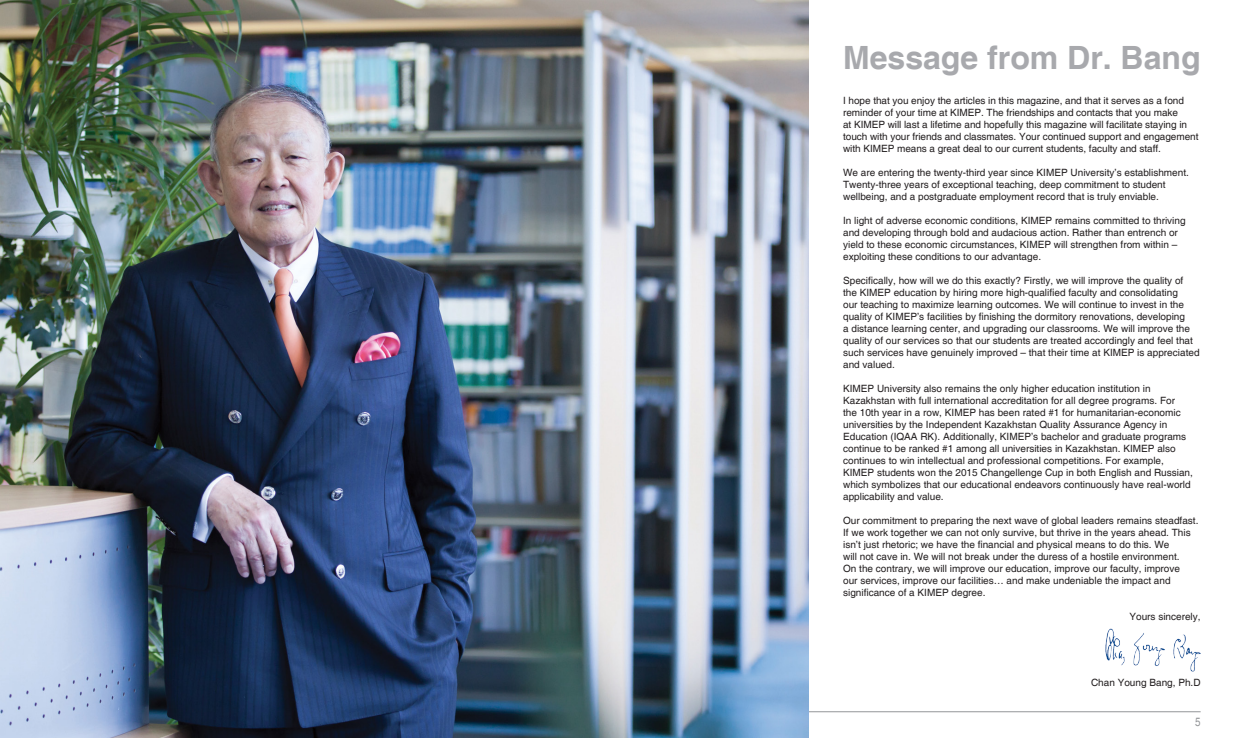
<style>
.page{position:relative;width:1248px;height:738px;background:#fff}
.page>*{position:absolute;margin:0;border:0;box-sizing:border-box;transform-origin:0 0}
.t1{font:700 32px "Helvetica";color:#a8a9ad}
.t2{font:condensed 12px "Helvetica";color:#939598}
.t3{font:10px/12px "Helvetica";color:#231f20}
</style>
<div class="page">
<hr style="left:674px;top:711px;width:526px;height:1px;background:#939598">
<img style="left:0;top:0;width:808px;height:737px">
<img style="left:1105px;top:628px;width:95px;height:44px">
<h1 class="t1" style="left:843px;top:38px;width:359px">Message from Dr. Bang</h1>
<p class="t3" style="left:843px;top:95px;width:357px">I hope that you enjoy the articles in this magazine, and that it serves as a fond reminder of your time at KIMEP. The friendships and contacts that you make<br>at KIMEP will last a lifetime and hopefully this magazine will facilitate staying in touch with your friends and classmates. Your continued support and engagement with KIMEP means a great deal to our current students, faculty and staff.</p>
<p class="t3" style="left:843px;top:167px;width:347px">We are entering the twenty-third year since KIMEP University’s establishment.<br>Twenty-three years of exceptional teaching, deep commitment to student wellbeing, and a postgraduate employment record that is truly enviable.</p>
<p class="t3" style="left:843px;top:215px;width:344px">In light of adverse economic conditions, KIMEP remains committed to thriving and developing through bold and audacious action. Rather than entrench or yield to these economic circumstances, KIMEP will strengthen from within – exploiting these conditions to our advantage.</p>
<p class="t3" style="left:843px;top:275px;width:358px">Specifically, how will we do this exactly? Firstly, we will improve the quality of the KIMEP education by hiring more high-qualified faculty and consolidating<br>our teaching to maximize learning outcomes. We will continue to invest in the quality of KIMEP’s facilities by finishing the dormitory renovations, developing<br>a distance learning center, and upgrading our classrooms. We will improve the quality of our services so that our students are treated accordingly and feel that such services have genuinely improved – that their time at KIMEP is appreciated and valued.</p>
<p class="t3" style="left:843px;top:383px;width:351px">KIMEP University also remains the only higher education institution in Kazakhstan with full international accreditation for all degree programs. For<br>the 10th year in a row, KIMEP has been rated #1 for humanitarian-economic universities by the Independent Kazakhstan Quality Assurance Agency in Education (IQAA RK). Additionally, KIMEP’s bachelor and graduate programs continue to be ranked #1 among all universities in Kazakhstan. KIMEP also continues to win intellectual and professional competitions. For example, KIMEP students won the 2015 Changellenge Cup in both English and Russian, which symbolizes that our educational endeavors continuously have real-world applicability and value.</p>
<p class="t3" style="left:843px;top:515px;width:357px">Our commitment to preparing the next wave of global leaders remains steadfast.<br>If we work together we can not only survive, but thrive in the years ahead. This isn’t just rhetoric; we have the financial and physical means to do this. We<br>will not cave in. We will not break under the duress of a hostile environment.<br>On the contrary, we will improve our education, improve our faculty, improve<br>our services, improve our facilities… and make undeniable the impact and significance of a KIMEP degree.</p>
<p class="t3" style="left:1129px;top:611px;width:73px">Yours sincerely,</p>
<p class="t3" style="left:1090px;top:676px;width:111px">Chan Young Bang, Ph.D</p>
<p class="t2" style="left:1194px;top:714px;width:7px">5</p>
</div>
